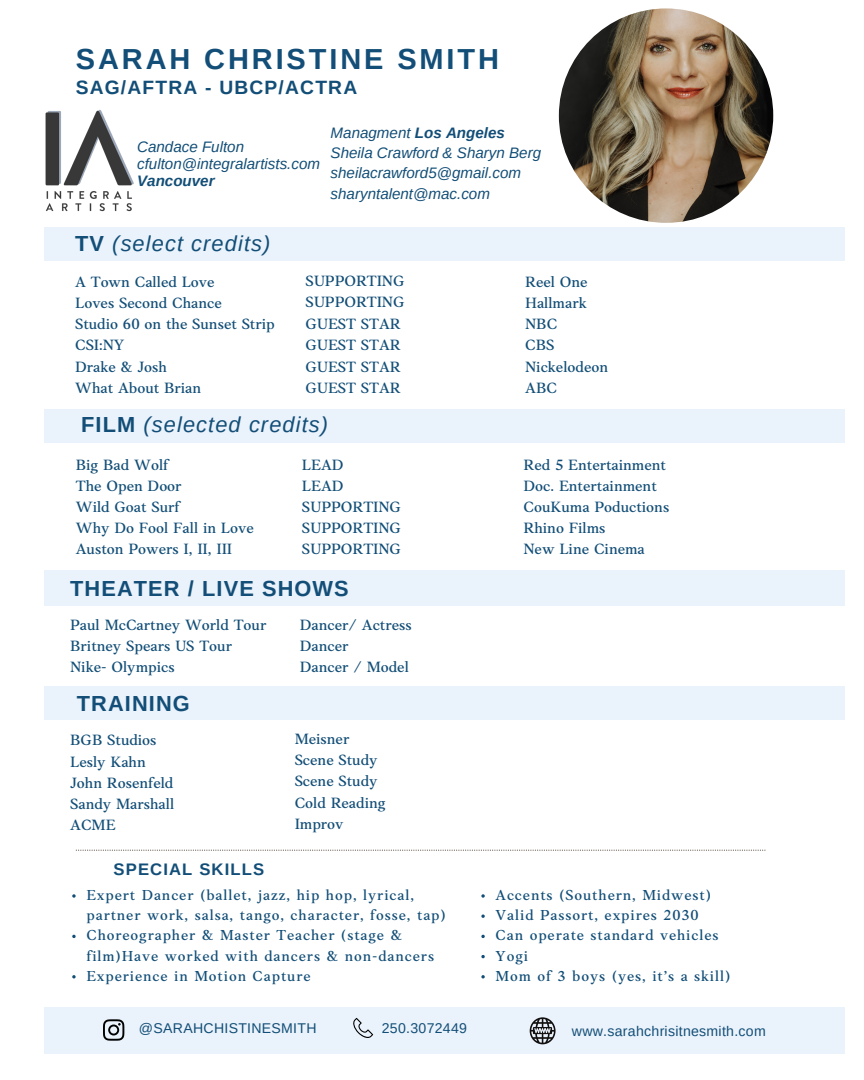
<style>
.page{position:relative;width:864px;height:1080px;background:#fff}
.page>*{position:absolute;margin:0;border:0;box-sizing:border-box;transform-origin:0 0}
.t1{font:700 28.95px "Arimo";letter-spacing:.1em;color:#124e77}
.t2{font:italic 21.75px "Arimo";letter-spacing:.05em;color:#124e77}
.t3{font:700 21.75px "Arimo";letter-spacing:.05em;color:#124e77}
.t4{font:700 19.2px "Arimo";letter-spacing:.06em;color:#124e77}
.t5{font:700 16.65px "Arimo";letter-spacing:.07em;color:#124e77}
.t6{font:500 15.45px/21.1px "Anko";color:#124e77}
.t7{font:italic 15.15px/16.8px "Arimo";color:#124e77}
.t8{font:italic 700 15.15px "Arimo";color:#124e77}
.t9{font:500 15px/20.2px "Anko";letter-spacing:.06em;color:#124e77}
.t10{font:14.1px "Arimo";letter-spacing:.02em;color:#124e77}
.s1{font-weight:700}
.s2{font-weight:400}
.s3{font-weight:700;font-style:normal}
</style>
<div class="page">
<div style="left:45px;top:1007px;width:800px;height:47px;background:#eaf2fb"></div>
<svg style="left:353px;top:1018px;width:20px;height:20px"></svg>
<div style="left:45px;top:227px;width:800px;height:34px;background:#eaf2fb"></div>
<svg style="left:76px;top:850px;width:689px;height:1px"></svg>
<div style="left:45px;top:571px;width:800px;height:35px;background:#eaf2fb"></div>
<svg style="left:103px;top:1019px;width:21px;height:22px"></svg>
<svg style="left:530px;top:1017px;width:26px;height:27px"></svg>
<div style="left:45px;top:686px;width:800px;height:34px;background:#eaf2fb"></div>
<div style="left:45px;top:409px;width:800px;height:33px;background:#eaf2fb"></div>
<img style="left:559px;top:8px;width:214px;height:215px;border-radius:50%">
<img style="left:45px;top:109px;width:89px;height:103px">
<svg style="left:72px;top:894px;width:4px;height:4px"></svg>
<svg style="left:72px;top:935px;width:4px;height:3px"></svg>
<svg style="left:72px;top:975px;width:4px;height:3px"></svg>
<svg style="left:481px;top:894px;width:4px;height:4px"></svg>
<svg style="left:481px;top:915px;width:4px;height:3px"></svg>
<svg style="left:481px;top:935px;width:4px;height:3px"></svg>
<svg style="left:481px;top:955px;width:4px;height:3px"></svg>
<svg style="left:481px;top:975px;width:4px;height:3px"></svg>
<p class="t1" style="left:76px;top:43px;width:425px">SARAH CHRISTINE SMITH</p>
<p class="t4" style="left:76px;top:77px;width:283px">SAG/AFTRA - UBCP/ACTRA</p>
<p class="t7" style="left:137px;top:138px;width:108px">Candace Fulton</p>
<p class="t7" style="left:137px;top:155px;width:184px">cfulton@integralartists.com<br><span class="s1">Vancouver</span></p>
<p class="t8" style="left:331px;top:124px;width:176px"><span class="s2">Managment</span> Los Angeles</p>
<h3 class="t7" style="left:331px;top:144px;width:212px">Sheila Crawford &amp; Sharyn Berg</h3>
<h6 class="t7" style="left:331px;top:165px;width:192px">sheilacrawford5@gmail.com</h6>
<h5 class="t7" style="left:331px;top:185px;width:161px">sharyntalent@mac.com</h5>
<h5 class="t2" style="left:75px;top:232px;width:197px"><span class="s3">TV</span> (select credits)</h5>
<h4 class="t6" style="left:75px;top:273px;width:201px">A Town Called Love<br>Loves Second Chance<br>Studio 60 on the Sunset Strip<br>CSI:NY<br>Drake &amp; Josh<br>What About Brian</h4>
<p class="t6" style="left:306px;top:272px;width:100px">SUPPORTING<br>SUPPORTING<br>GUEST STAR<br>GUEST STAR<br>GUEST STAR<br>GUEST STAR</p>
<p class="t6" style="left:525px;top:273px;width:84px">Reel One<br>Hallmark<br>NBC<br>CBS<br>Nickelodeon<br>ABC</p>
<p class="t2" style="left:81px;top:412px;width:248px"><span class="s3">FILM</span> (selected credits)</p>
<h6 class="t6" style="left:76px;top:455px;width:180px">Big Bad Wolf<br>The Open Door<br>Wild Goat Surf<br>Why Do Fool Fall in Love<br>Auston Powers I, II, III</h6>
<h6 class="t6" style="left:302px;top:455px;width:100px">LEAD<br>LEAD<br>SUPPORTING<br>SUPPORTING<br>SUPPORTING</h6>
<h5 class="t6" style="left:524px;top:455px;width:147px">Red 5 Entertainment<br>Doc. Entertainment<br>CouKuma Poductions<br>Rhino Films<br>New Line Cinema</h5>
<h2 class="t3" style="left:70px;top:576px;width:280px">THEATER / LIVE SHOWS</h2>
<p class="t6" style="left:70px;top:616px;width:198px">Paul McCartney World Tour<br>Britney Spears US Tour<br>Nike- Olympics</p>
<p class="t6" style="left:300px;top:616px;width:113px">Dancer/ Actress<br>Dancer<br>Dancer / Model</p>
<p class="t3" style="left:77px;top:691px;width:114px">TRAINING</p>
<p class="t6" style="left:70px;top:731px;width:106px">BGB Studios<br>Lesly Kahn<br>John Rosenfeld<br>Sandy Marshall<br>ACME</p>
<p class="t6" style="left:295px;top:730px;width:92px">Meisner<br>Scene Study<br>Scene Study<br>Cold Reading<br>Improv</p>
<h6 class="t5" style="left:114px;top:860px;width:152px">SPECIAL SKILLS</h6>
<h6 class="t9" style="left:86px;top:886px;width:361px">Expert Dancer (ballet, jazz, hip hop, lyrical, partner work, salsa, tango, character, fosse, tap)</h6>
<h2 class="t9" style="left:86px;top:926px;width:349px">Choreographer &amp; Master Teacher (stage &amp; film)Have worked with dancers &amp; non-dancers</h2>
<h6 class="t9" style="left:86px;top:967px;width:226px">Experience in Motion Capture</h6>
<p class="t9" style="left:496px;top:886px;width:217px">Accents (Southern, Midwest)</p>
<p class="t9" style="left:496px;top:906px;width:204px">Valid Passort, expires 2030</p>
<p class="t9" style="left:496px;top:926px;width:224px">Can operate standard vehicles</p>
<p class="t9" style="left:496px;top:947px;width:34px">Yogi</p>
<p class="t9" style="left:496px;top:967px;width:236px">Mom of 3 boys (yes, it’s a skill)</p>
<h6 class="t10" style="left:139px;top:1020px;width:179px">@SARAHCHISTINESMITH</h6>
<h3 class="t10" style="left:382px;top:1020px;width:87px">250.3072449</h3>
<h6 class="t10" style="left:572px;top:1023px;width:195px">www.sarahchrisitnesmith.com</h6>
</div>
